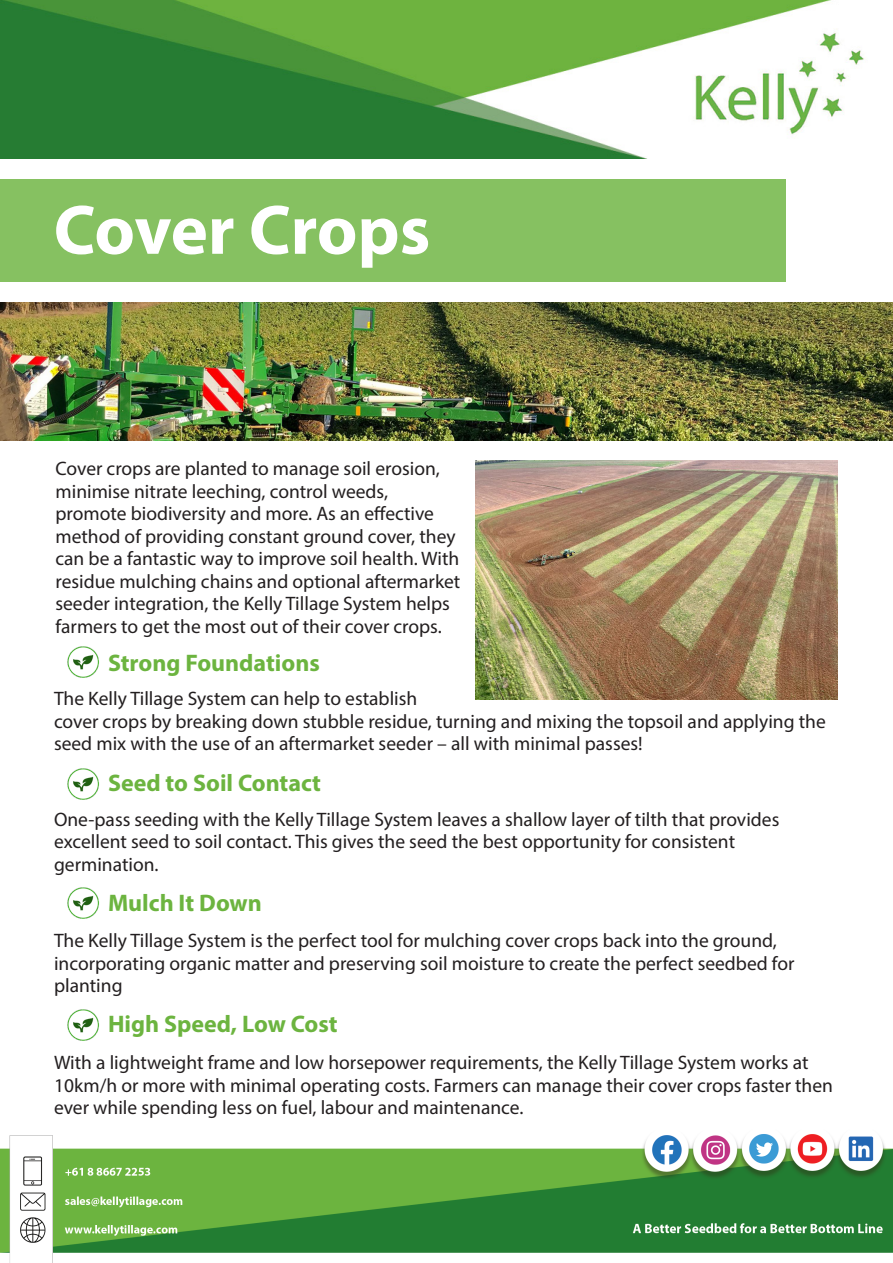
<style>
.page{position:relative;width:893px;height:1263px;background:#fff}
.page>*{position:absolute;margin:0;border:0;box-sizing:border-box;transform-origin:0 0}
.t1{font:700 70.5px "Myriad Pro";letter-spacing:-.005em;color:#fff}
.t2{font:700 24px "Myriad Pro";color:#6cb43f}
.t3{font:19.5px/22.5px "Myriad Pro";color:#231f20}
</style>
<div class="page">
<img style="left:0;top:1134px;width:893px;height:129px">
<div style="left:0;top:179px;width:786px;height:103px;background:#86c161"></div>
<img style="left:67px;top:646px;width:32px;height:31px">
<img style="left:67px;top:887px;width:32px;height:31px">
<img style="left:0;top:0;width:864px;height:158px">
<img style="left:0;top:303px;width:893px;height:138px">
<img style="left:67px;top:1009px;width:32px;height:31px">
<img style="left:475px;top:461px;width:362px;height:239px">
<img style="left:67px;top:768px;width:32px;height:31px">
<p class="t1" style="left:54px;top:184px;width:378px">Cover Crops</p>
<p class="t3" style="left:56px;top:457px;width:386px">Cover crops are planted to manage soil erosion, minimise nitrate leeching, control weeds,</p>
<p class="t3" style="left:56px;top:502px;width:406px">promote biodiversity and more. As an effective method of providing constant ground cover, they can be a fantastic way to improve soil health. With residue mulching chains and optional aftermarket seeder integration, the Kelly Tillage System helps farmers to get the most out of their cover crops.</p>
<p class="t2" style="left:108px;top:647px;width:213px">Strong Foundations</p>
<p class="t3" style="left:54px;top:687px;width:365px">The Kelly Tillage System can help to establish</p>
<p class="t3" style="left:54px;top:710px;width:773px">cover crops by breaking down stubble residue, turning and mixing the topsoil and applying the seed mix with the use of an aftermarket seeder – all with minimal passes!</p>
<p class="t2" style="left:108px;top:767px;width:215px">Seed to Soil Contact</p>
<p class="t3" style="left:54px;top:807px;width:727px">One-pass seeding with the Kelly Tillage System leaves a shallow layer of tilth that provides</p>
<p class="t3" style="left:54px;top:830px;width:683px">excellent seed to soil contact. This gives the seed the best opportunity for consistent</p>
<p class="t3" style="left:54px;top:852px;width:106px">germination.</p>
<p class="t2" style="left:108px;top:887px;width:155px">Mulch It Down</p>
<p class="t3" style="left:54px;top:929px;width:724px">The Kelly Tillage System is the perfect tool for mulching cover crops back into the ground,</p>
<p class="t3" style="left:54px;top:952px;width:742px">incorporating organic matter and preserving soil moisture to create the perfect seedbed for planting</p>
<p class="t2" style="left:108px;top:1008px;width:231px">High Speed, Low Cost</p>
<p class="t3" style="left:54px;top:1051px;width:780px">With a lightweight frame and low horsepower requirements, the Kelly Tillage System works at<br>10km/h or more with minimal operating costs. Farmers can manage their cover crops faster then ever while spending less on fuel, labour and maintenance.</p>
</div>
